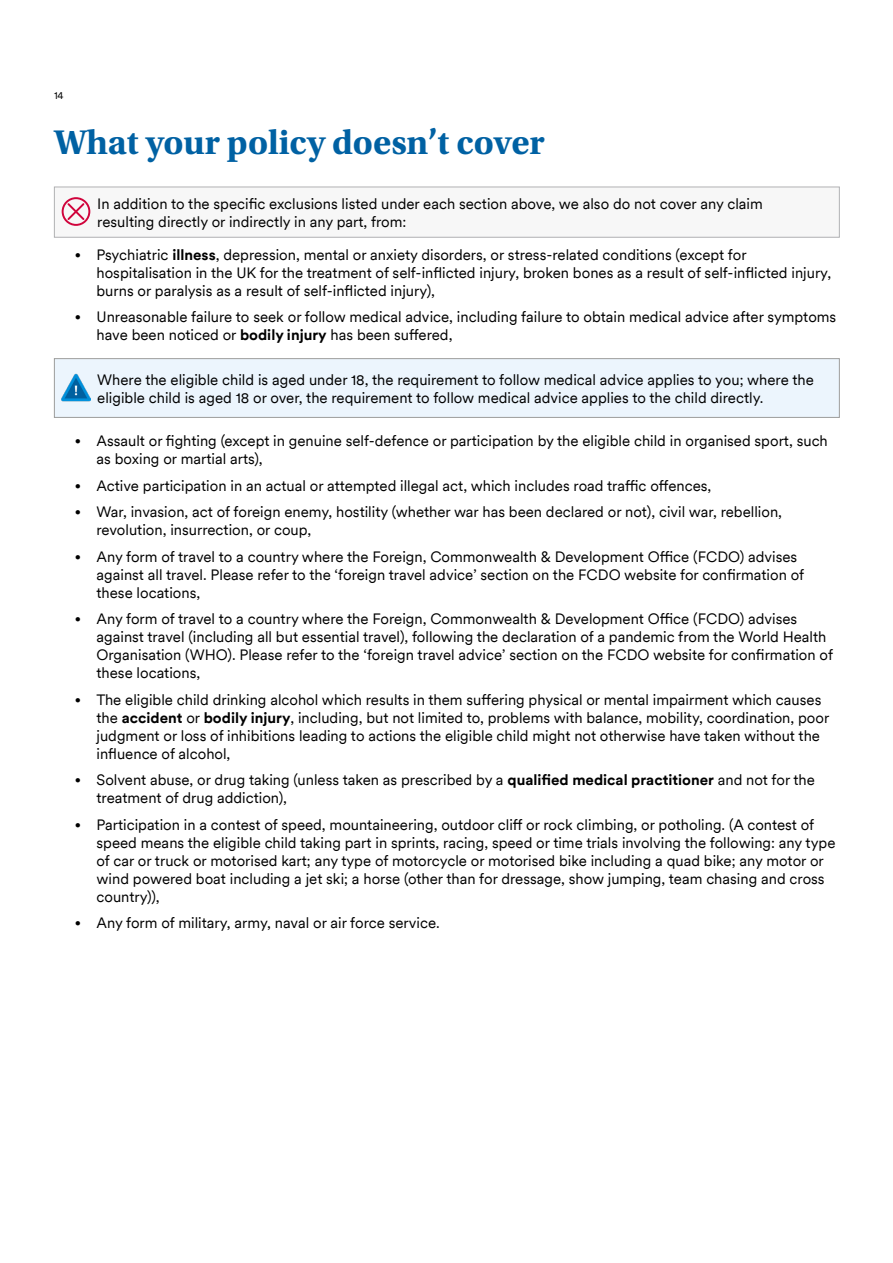
<style>
.page{position:relative;width:893px;height:1263px;background:#fff}
.page>*{position:absolute;margin:0;border:0;box-sizing:border-box;transform-origin:0 0}
.t1{font:700 36px "Utopia Std";letter-spacing:-.005em;color:#0061a3}
.t2{font:15px/18px "Met Life Circular TT";color:#000}
.t3{font:10.5px "Met Life Circular";color:#000}
.s1{font-weight:700}
</style>
<div class="page">
<div style="left:54px;top:187px;width:785px;height:50px;background:#f7f7f7"></div>
<div style="left:54px;top:187px;width:786px;height:51px;border:1px solid #b1b2b4"></div>
<div style="left:62px;top:197px;width:28px;height:29px;border:2px solid #d0043c;border-radius:50%"></div>
<svg style="left:66px;top:201px;width:20px;height:21px"></svg>
<div style="left:54px;top:359px;width:785px;height:58px;background:#ecf5fd"></div>
<div style="left:54px;top:358px;width:786px;height:60px;border:1px solid #9d9d9c"></div>
<img style="left:62px;top:373px;width:28px;height:29px">
<p class="t3" style="left:54px;top:89px;width:11px">14</p>
<h1 class="t1" style="left:54px;top:121px;width:492px">What your policy doesn’t cover</h1>
<p class="t2" style="left:97px;top:194px;width:667px">In addition to the specific exclusions listed under each section above, we also do not cover any claim resulting directly or indirectly in any part, from:</p>
<p class="t2" style="left:97px;top:245px;width:736px;text-indent:-21px">● Psychiatric <span class="s1">illness</span>, depression, mental or anxiety disorders, or stress-related conditions (except for hospitalisation in the UK for the treatment of self-inflicted injury, broken bones as a result of self-inflicted injury, burns or paralysis as a result of self-inflicted injury),</p>
<p class="t2" style="left:97px;top:307px;width:741px;text-indent:-21px">● Unreasonable failure to seek or follow medical advice, including failure to obtain medical advice after symptoms have been noticed or <span class="s1">bodily injury</span> has been suffered,</p>
<p class="t2" style="left:97px;top:370px;width:718px">Where the eligible child is aged under 18, the requirement to follow medical advice applies to you; where the eligible child is aged 18 or over, the requirement to follow medical advice applies to the child directly.</p>
<p class="t2" style="left:97px;top:431px;width:733px;text-indent:-21px">● Assault or fighting (except in genuine self-defence or participation by the eligible child in organised sport, such as boxing or martial arts),</p>
<p class="t2" style="left:75px;top:476px;width:638px">● Active participation in an actual or attempted illegal act, which includes road traffic offences,</p>
<p class="t2" style="left:97px;top:502px;width:687px;text-indent:-21px">● War, invasion, act of foreign enemy, hostility (whether war has been declared or not), civil war, rebellion, revolution, insurrection, or coup,</p>
<p class="t2" style="left:97px;top:547px;width:709px;text-indent:-21px">● Any form of travel to a country where the Foreign, Commonwealth &amp; Development Office (FCDO) advises against all travel. Please refer to the ‘foreign travel advice’ section on the FCDO website for confirmation of these locations,</p>
<p class="t2" style="left:97px;top:609px;width:738px;text-indent:-21px">● Any form of travel to a country where the Foreign, Commonwealth &amp; Development Office (FCDO) advises against travel (including all but essential travel), following the declaration of a pandemic from the World Health Organisation (WHO). Please refer to the ‘foreign travel advice’ section on the FCDO website for confirmation of these locations,</p>
<p class="t2" style="left:97px;top:690px;width:734px;text-indent:-21px">● The eligible child drinking alcohol which results in them suffering physical or mental impairment which causes the <span class="s1">accident</span> or <span class="s1">bodily injury</span>, including, but not limited to, problems with balance, mobility, coordination, poor judgment or loss of inhibitions leading to actions the eligible child might not otherwise have taken without the influence of alcohol,</p>
<p class="t2" style="left:97px;top:770px;width:720px;text-indent:-21px">● Solvent abuse, or drug taking (unless taken as prescribed by a <span class="s1">qualified medical practitioner</span> and not for the treatment of drug addiction),</p>
<p class="t2" style="left:97px;top:815px;width:740px;text-indent:-21px">● Participation in a contest of speed, mountaineering, outdoor cliff or rock climbing, or potholing. (A contest of speed means the eligible child taking part in sprints, racing, speed or time trials involving the following: any type of car or truck or motorised kart; any type of motorcycle or motorised bike including a quad bike; any motor or wind powered boat including a jet ski; a horse (other than for dressage, show jumping, team chasing and cross country)),</p>
<p class="t2" style="left:75px;top:913px;width:366px">● Any form of military, army, naval or air force service.</p>
</div>
